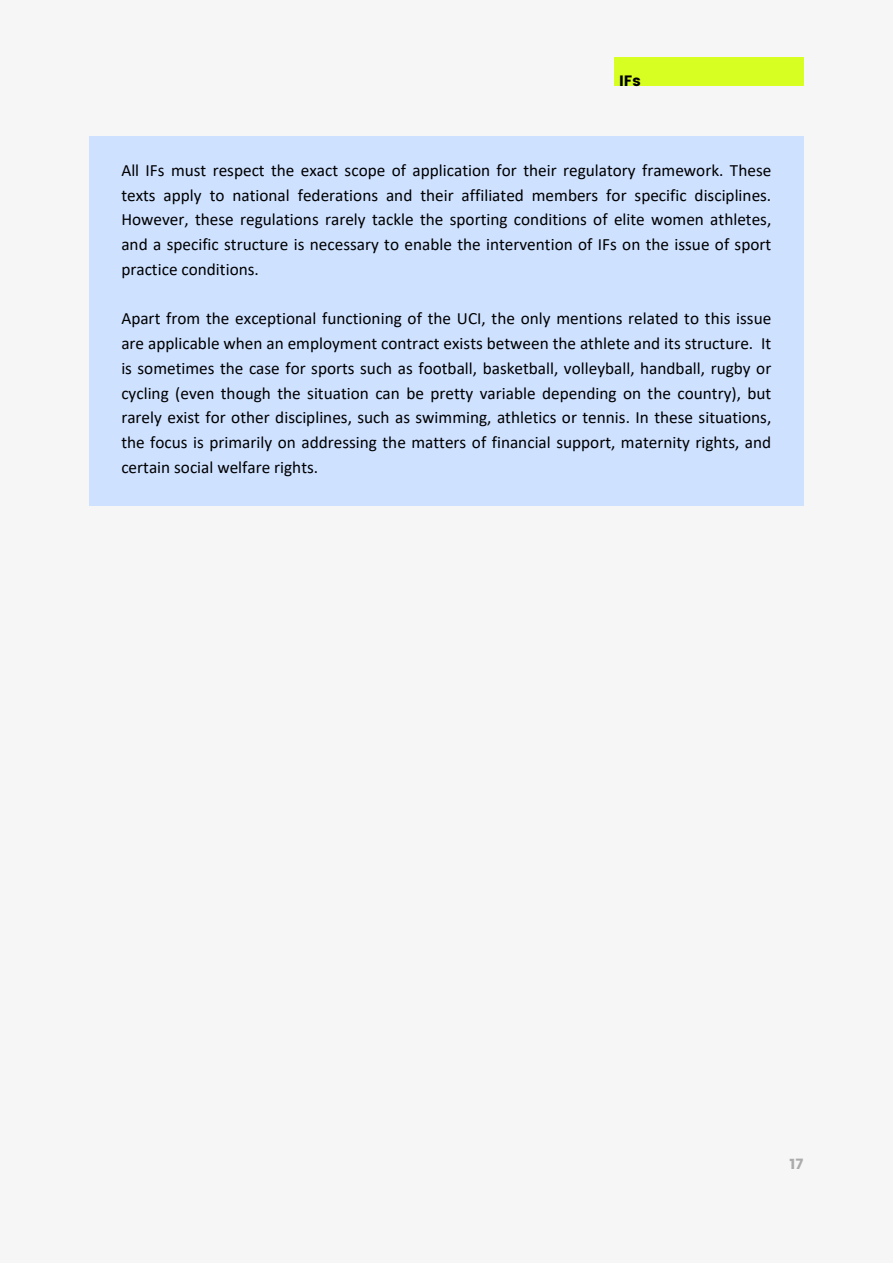
<style>
.page{position:relative;width:893px;height:1264px;background:#fff}
.page>*{position:absolute;margin:0;border:0;box-sizing:border-box;transform-origin:0 0}
.t1{font:17.25px/24.8px "Calibri";color:#000;text-align:justify}
.t2{font:15px "Poppins";color:#000}
.t3{font:14.4px "Poppins";color:#ababab}
</style>
<div class="page">
<div style="left:0;top:0;width:892px;height:1262px;background:#f6f6f6"></div>
<div style="left:89px;top:136px;width:714px;height:370px;background:#cee1ff"></div>
<div style="left:614px;top:57px;width:189px;height:28px;background:#d7ff21"></div>
<p class="t2" style="left:619px;top:72px;width:23px">IFs</p>
<p class="t1" style="left:121px;top:159px;width:651px">All IFs must respect the exact scope of application for their regulatory framework. These texts apply to national federations and their affiliated members for specific disciplines.<br>However, these regulations rarely tackle the sporting conditions of elite women athletes, and a specific structure is necessary to enable the intervention of IFs on the issue of sport practice conditions.</p>
<p class="t1" style="left:121px;top:308px;width:651px">Apart from the exceptional functioning of the UCI, the only mentions related to this issue are applicable when an employment contract exists between the athlete and its structure. It is sometimes the case for sports such as football, basketball, volleyball, handball, rugby or cycling (even though the situation can be pretty variable depending on the country), but rarely exist for other disciplines, such as swimming, athletics or tennis. In these situations, the focus is primarily on addressing the matters of financial support, maternity rights, and certain social welfare rights.</p>
<p class="t3" style="left:789px;top:1155px;width:16px">17</p>
</div>
